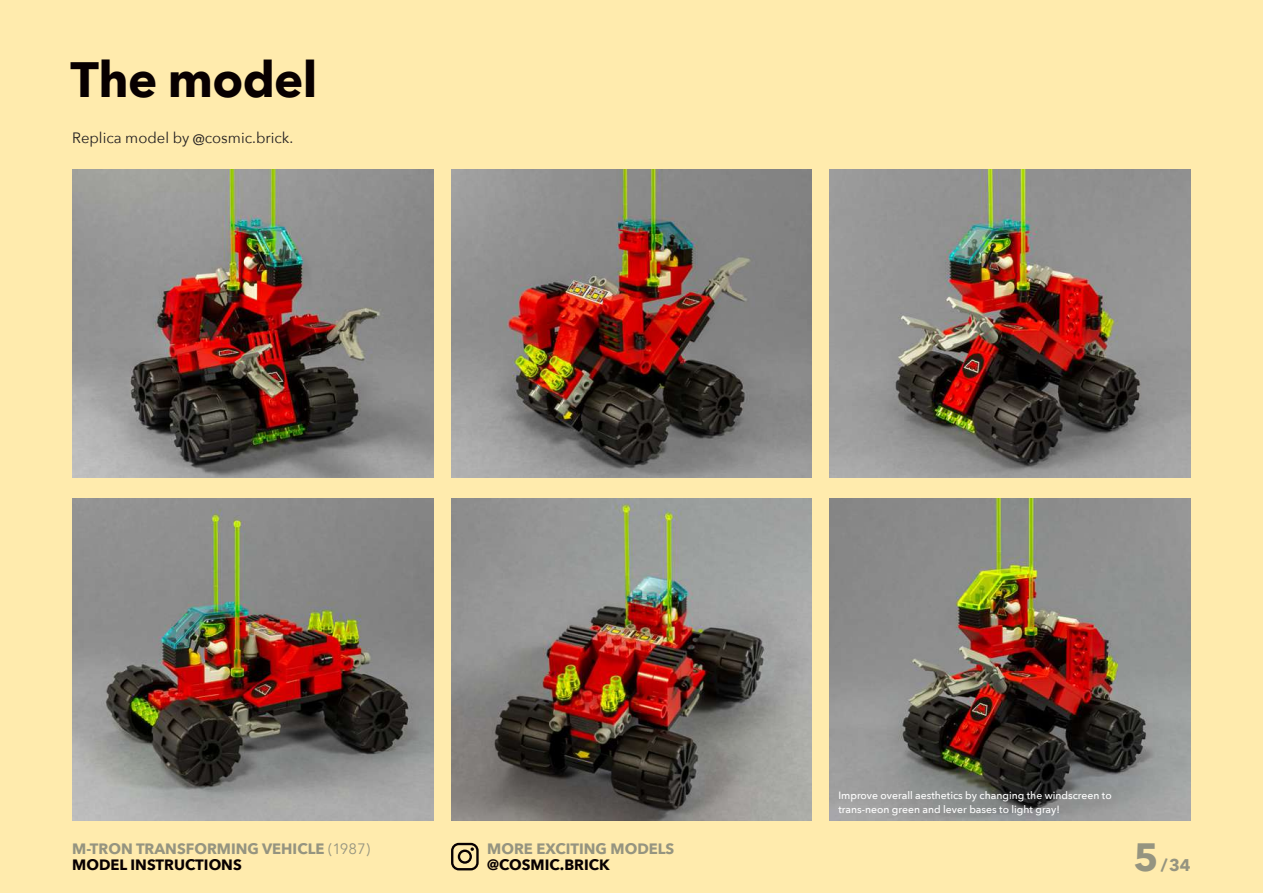
<style>
.page{position:relative;width:1263px;height:893px;background:#ffebad}
.page>*{position:absolute;margin:0;border:0;box-sizing:border-box;transform-origin:0 0}
.t1{font:700 49.5px "Avenir Next";letter-spacing:-.015em;color:#080001}
.t2{font:700 39.3px "Avenir Next";color:#959480}
.t3{font:700 16.8px "Avenir Next";color:#959480}
.t4{font:700 15px/16.8px "Avenir Next";color:#959480}
.t5{font:15px "Avenir Next";color:#231f20}
.t6{font:700 15px "Avenir Next";color:#080001}
.t7{font:500 10.5px/13.5px "Avenir Next";color:#fff}
.s1{font-weight:400}
.s2{color:#080001}
</style>
<div class="page">
<img style="left:72px;top:170px;width:361px;height:307px">
<img style="left:830px;top:170px;width:361px;height:307px">
<img style="left:830px;top:499px;width:361px;height:322px">
<img style="left:72px;top:499px;width:361px;height:322px">
<img style="left:451px;top:170px;width:361px;height:307px">
<img style="left:451px;top:499px;width:361px;height:322px">
<svg style="left:451px;top:843px;width:28px;height:27px"></svg>
<h1 class="t1" style="left:71px;top:37px;width:248px">The model</h1>
<h3 class="t5" style="left:72px;top:125px;width:223px">Replica model by @cosmic.brick.</h3>
<h3 class="t4" style="left:72px;top:840px;width:299px">M-TRON TRANSFORMING VEHICLE <span class="s1">(1987)<br></span><span class="s2">MODEL INSTRUCTIONS</span></h3>
<h3 class="t4" style="left:487px;top:840px;width:189px">MORE EXCITING MODELS</h3>
<h3 class="t6" style="left:487px;top:852px;width:124px">@COSMIC.BRICK</h3>
<p class="t7" style="left:838px;top:788px;width:275px">Improve overall aesthetics by changing the windscreen to trans-neon green and lever bases to light gray!</p>
<h2 class="t2" style="left:1133px;top:823px;width:27px">5</h2>
<h3 class="t3" style="left:1161px;top:850px;width:31px">/34</h3>
</div>
